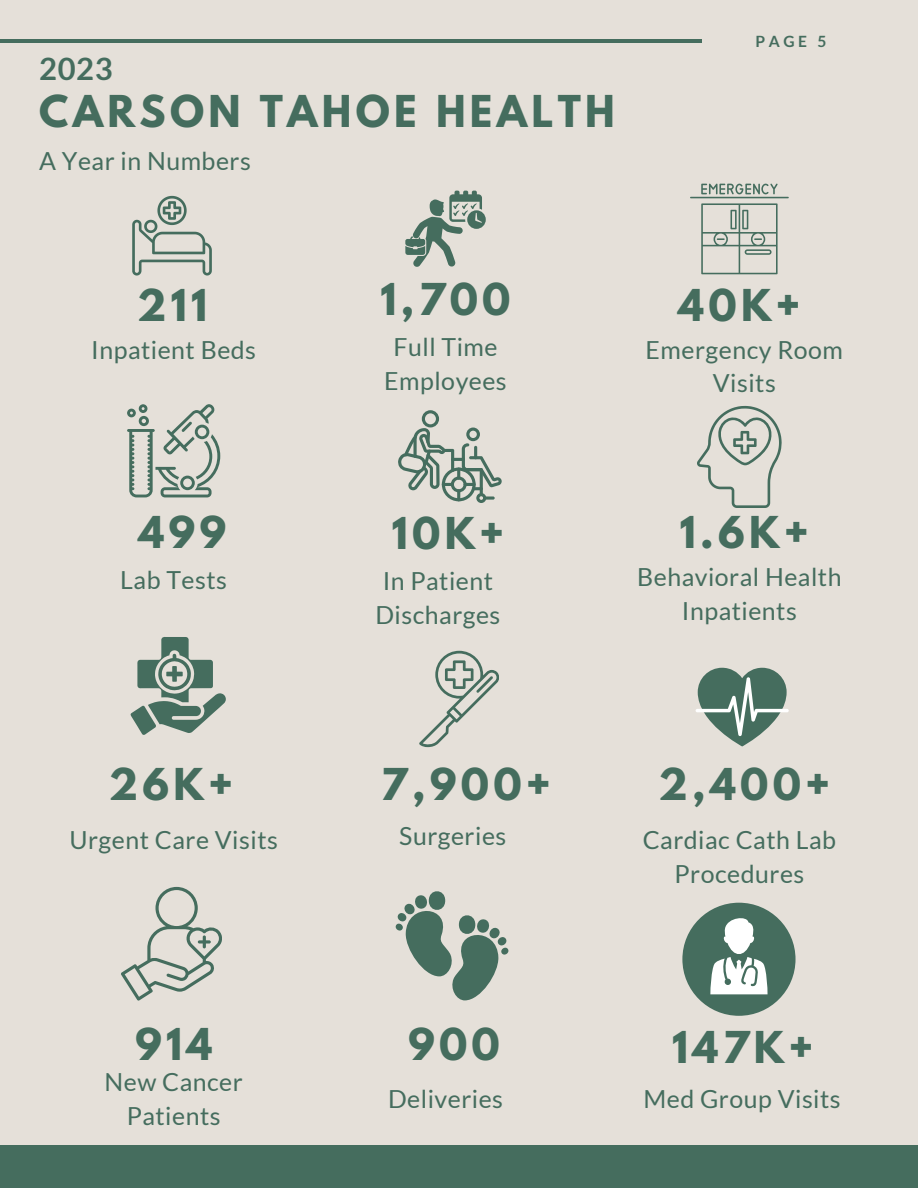
<style>
.page{position:relative;width:918px;height:1188px;background:#e5e0d9}
.page>*{position:absolute;margin:0;border:0;box-sizing:border-box;transform-origin:0 0}
.t1{font:700 38.85px "League Spartan";letter-spacing:.11em;color:#456d5e}
.t2{font:700 30.9px "Lato";color:#456d5e}
.t3{font:24.9px/33.8px "Lato";letter-spacing:.02em;color:#456d5e;text-align:center}
.t4{font:700 15.6px "Lato";color:#456d5e}
</style>
<div class="page">
<hr style="left:0;top:40px;width:701px;height:3px;background:#456d5e">
<div style="left:0;top:1146px;width:918px;height:42px;background:#456d5e"></div>
<svg style="left:405px;top:191px;width:81px;height:76px"></svg>
<svg style="left:701px;top:184px;width:77px;height:10px"></svg>
<hr style="left:690px;top:197px;width:99px;height:1px;background:#456d5e">
<svg style="left:701px;top:203px;width:77px;height:71px"></svg>
<svg style="left:696px;top:668px;width:93px;height:78px"></svg>
<div style="left:682px;top:903px;width:114px;height:113px;background:#456d5e;border-radius:50%"></div>
<svg style="left:710px;top:918px;width:58px;height:76px"></svg>
<svg style="left:132px;top:196px;width:80px;height:80px"></svg>
<svg style="left:121px;top:887px;width:101px;height:114px"></svg>
<svg style="left:130px;top:637px;width:96px;height:98px"></svg>
<svg style="left:398px;top:410px;width:103px;height:93px"></svg>
<svg style="left:395px;top:891px;width:114px;height:110px"></svg>
<svg style="left:419px;top:651px;width:80px;height:96px"></svg>
<svg style="left:127px;top:404px;width:93px;height:93px"></svg>
<svg style="left:697px;top:406px;width:85px;height:102px"></svg>
<h1 class="t2" style="left:39px;top:50px;width:75px">2023</h1>
<h2 class="t1" style="left:39px;top:92px;width:577px">CARSON TAHOE HEALTH</h2>
<p class="t3" style="left:39px;top:143px;width:213px">A Year in Numbers</p>
<h3 class="t4" style="left:756px;top:31px;width:72px">PAGE 5</h3>
<h3 class="t1" style="left:137px;top:286px;width:71px">211</h3>
<h1 class="t3" style="left:91px;top:332px;width:166px">Inpatient Beds</h1>
<h1 class="t1" style="left:381px;top:280px;width:132px">1,700</h1>
<p class="t3" style="left:384px;top:330px;width:124px">Full Time<br>Employees</p>
<h3 class="t1" style="left:678px;top:286px;width:124px">40K+</h3>
<h1 class="t3" style="left:646px;top:332px;width:199px">Emergency Room<br>Visits</h1>
<h1 class="t1" style="left:138px;top:513px;width:90px">499</h1>
<p class="t3" style="left:120px;top:562px;width:108px">Lab Tests</p>
<p class="t1" style="left:392px;top:514px;width:114px">10K+</p>
<h3 class="t3" style="left:375px;top:564px;width:127px;text-align:left">In Patient<br>Discharges</h3>
<p class="t1" style="left:680px;top:513px;width:130px">1.6K+</p>
<p class="t3" style="left:637px;top:560px;width:206px">Behavioral Health<br>Inpatients</p>
<h3 class="t1" style="left:109px;top:765px;width:126px">26K+</h3>
<h1 class="t3" style="left:69px;top:822px;width:210px">Urgent Care Visits</h1>
<h1 class="t1" style="left:381px;top:765px;width:171px">7,900+</h1>
<p class="t3" style="left:399px;top:818px;width:109px">Surgeries</p>
<h1 class="t1" style="left:659px;top:765px;width:173px">2,400+</h1>
<p class="t3" style="left:643px;top:822px;width:195px">Cardiac Cath Lab<br>Procedures</p>
<p class="t1" style="left:135px;top:1025px;width:79px">914</p>
<h3 class="t3" style="left:104px;top:1064px;width:140px">New Cancer<br>Patients</h3>
<h3 class="t1" style="left:408px;top:1025px;width:93px">900</h3>
<h1 class="t3" style="left:388px;top:1081px;width:117px">Deliveries</h1>
<p class="t1" style="left:672px;top:1028px;width:143px">147K+</p>
<h3 class="t3" style="left:644px;top:1081px;width:199px">Med Group Visits</h3>
</div>
